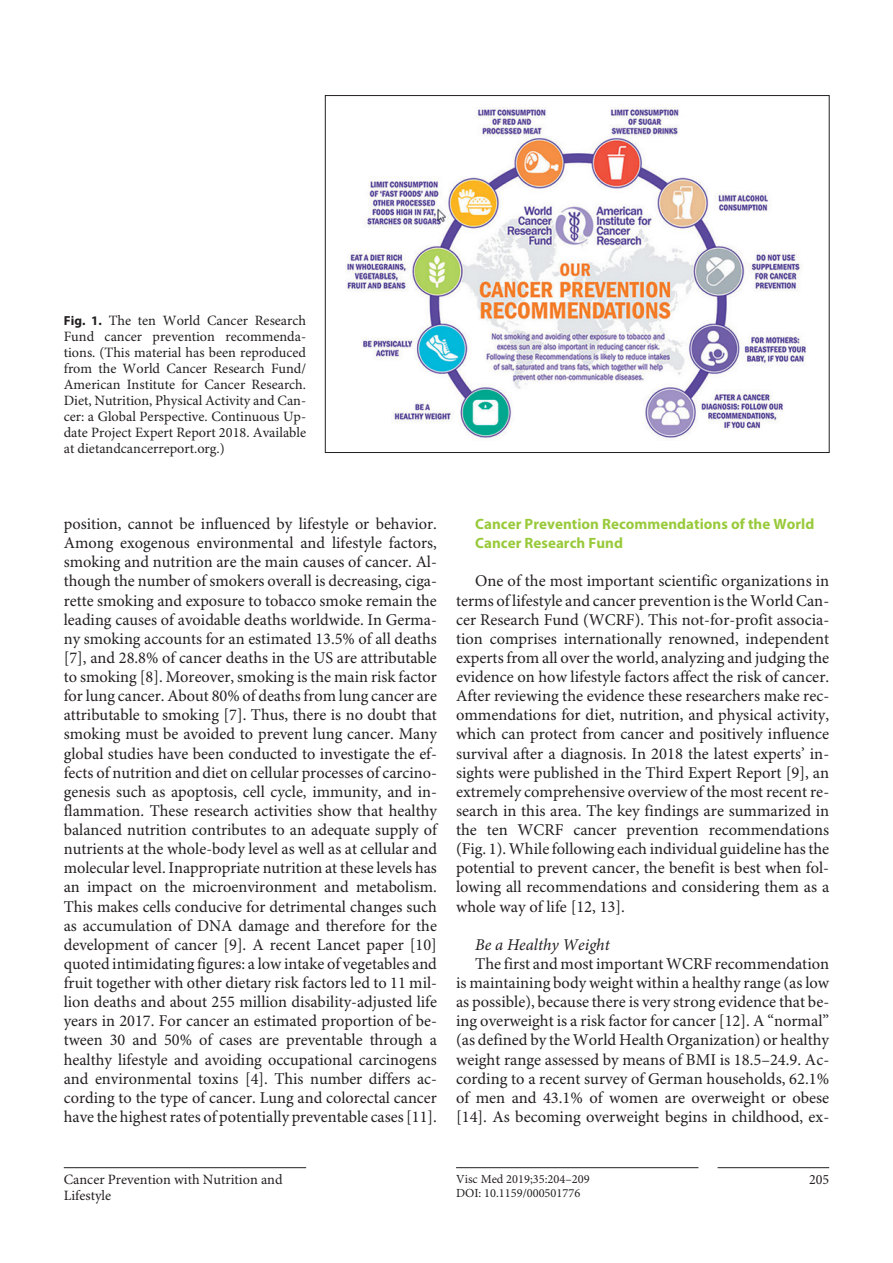
<style>
.page{position:relative;width:893px;height:1263px;background:#fff}
.page>*{position:absolute;margin:0;border:0;box-sizing:border-box;transform-origin:0 0}
.t1{font:16.5px/19px "Minion Pro";color:#231f20;text-align:justify}
.t2{font:italic 16.5px "Minion Pro";color:#231f20}
.t3{font:700 15px/19.2px "Myriad Pro";letter-spacing:.005em;color:#99ca3b}
.t4{font:14.25px/15.9px "Minion Pro";color:#231f20}
.t5{font:12.3px "Minion Pro";color:#231f20}
.s1{font-family:"Myriad Pro";font-weight:700;font-size:13.2px}
</style>
<div class="page">
<hr style="left:718px;top:1167px;width:111px;height:1px;background:#231f20">
<hr style="left:456px;top:1167px;width:242px;height:1px;background:#231f20">
<hr style="left:64px;top:1167px;width:242px;height:1px;background:#231f20">
<img style="left:346px;top:107px;width:460px;height:331px">
<p class="t4" style="left:64px;top:313px;width:244px;text-align:justify"><span class="s1">Fig. 1.</span> The ten World Cancer Research Fund cancer prevention recommenda&shy;tions. (This material has been reproduced from the World Cancer Research Fund/ American Institute for Cancer Research.<br>Diet, Nutrition, Physical Activity and Can&shy;cer: a Global Perspective. Continuous Up&shy;date Project Expert Report 2018. Available at dietandcancerreport.org.)</p>
<p class="t1" style="left:64px;top:515px;width:375px">position, cannot be influenced by lifestyle or behavior.<br>Among exogenous environmental and lifestyle factors, smoking and nutrition are the main causes of cancer. Al&shy;though the number of smokers overall is decreasing, ciga&shy;rette smoking and exposure to tobacco smoke remain the leading causes of avoidable deaths worldwide. In Germa&shy;ny smoking accounts for an estimated 13.5% of all deaths [7], and 28.8% of cancer deaths in the US are attributable to smoking [8]. Moreover, smoking is the main risk factor for lung cancer. About 80% of deaths from lung cancer are attributable to smoking [7]. Thus, there is no doubt that smoking must be avoided to prevent lung cancer. Many global studies have been conducted to investigate the ef&shy;fects of nutrition and diet on cellular processes of carcino&shy;genesis such as apoptosis, cell cycle, immunity, and in&shy;flammation. These research activities show that healthy balanced nutrition contributes to an adequate supply of nutrients at the whole-body level as well as at cellular and molecular level. Inappropriate nutrition at these levels has an impact on the microenvironment and metabolism.<br>This makes cells conducive for detrimental changes such as accumulation of DNA damage and therefore for the development of cancer [9]. A recent Lancet paper [10] quoted intimidating figures: a low intake of vegetables and fruit together with other dietary risk factors led to 11 mil&shy;lion deaths and about 255 million disability-adjusted life years in 2017. For cancer an estimated proportion of be&shy;tween 30 and 50% of cases are preventable through a healthy lifestyle and avoiding occupational carcinogens and environmental toxins [4]. This number differs ac&shy;cording to the type of cancer. Lung and colorectal cancer have the highest rates of potentially preventable cases [11].</p>
<p class="t3" style="left:475px;top:515px;width:341px">Cancer Prevention Recommendations of the World<br>Cancer Research Fund</p>
<p class="t1" style="left:456px;top:572px;width:375px;text-indent:19px">One of the most important scientific organizations in terms of lifestyle and cancer prevention is the World Can&shy;cer Research Fund (WCRF). This not-for-profit associa&shy;tion comprises internationally renowned, independent experts from all over the world, analyzing and judging the evidence on how lifestyle factors affect the risk of cancer.<br>After reviewing the evidence these researchers make rec&shy;ommendations for diet, nutrition, and physical activity, which can protect from cancer and positively influence survival after a diagnosis. In 2018 the latest experts’ in&shy;sights were published in the Third Expert Report [9], an extremely comprehensive overview of the most recent re&shy;search in this area. The key findings are summarized in the ten WCRF cancer prevention recommendations (Fig. 1). While following each individual guideline has the potential to prevent cancer, the benefit is best when fol&shy;lowing all recommendations and considering them as a whole way of life [12, 13].</p>
<p class="t2" style="left:475px;top:935px;width:136px">Be a Healthy Weight</p>
<p class="t1" style="left:456px;top:955px;width:375px;text-indent:19px">The first and most important WCRF recommendation is maintaining body weight within a healthy range (as low as possible), because there is very strong evidence that be&shy;ing overweight is a risk factor for cancer [12]. A “normal” (as defined by the World Health Organization) or healthy weight range assessed by means of BMI is 18.5–24.9. Ac&shy;cording to a recent survey of German households, 62.1% of men and 43.1% of women are overweight or obese [14]. As becoming overweight begins in childhood, ex-</p>
<p class="t4" style="left:64px;top:1172px;width:220px">Cancer Prevention with Nutrition and<br>Lifestyle</p>
<p class="t5" style="left:456px;top:1172px;width:135px">Visc Med 2019;35:204–209</p>
<p class="t4" style="left:809px;top:1172px;width:22px">205</p>
<p class="t5" style="left:456px;top:1185px;width:126px">DOI: 10.1159/000501776</p>
</div>
